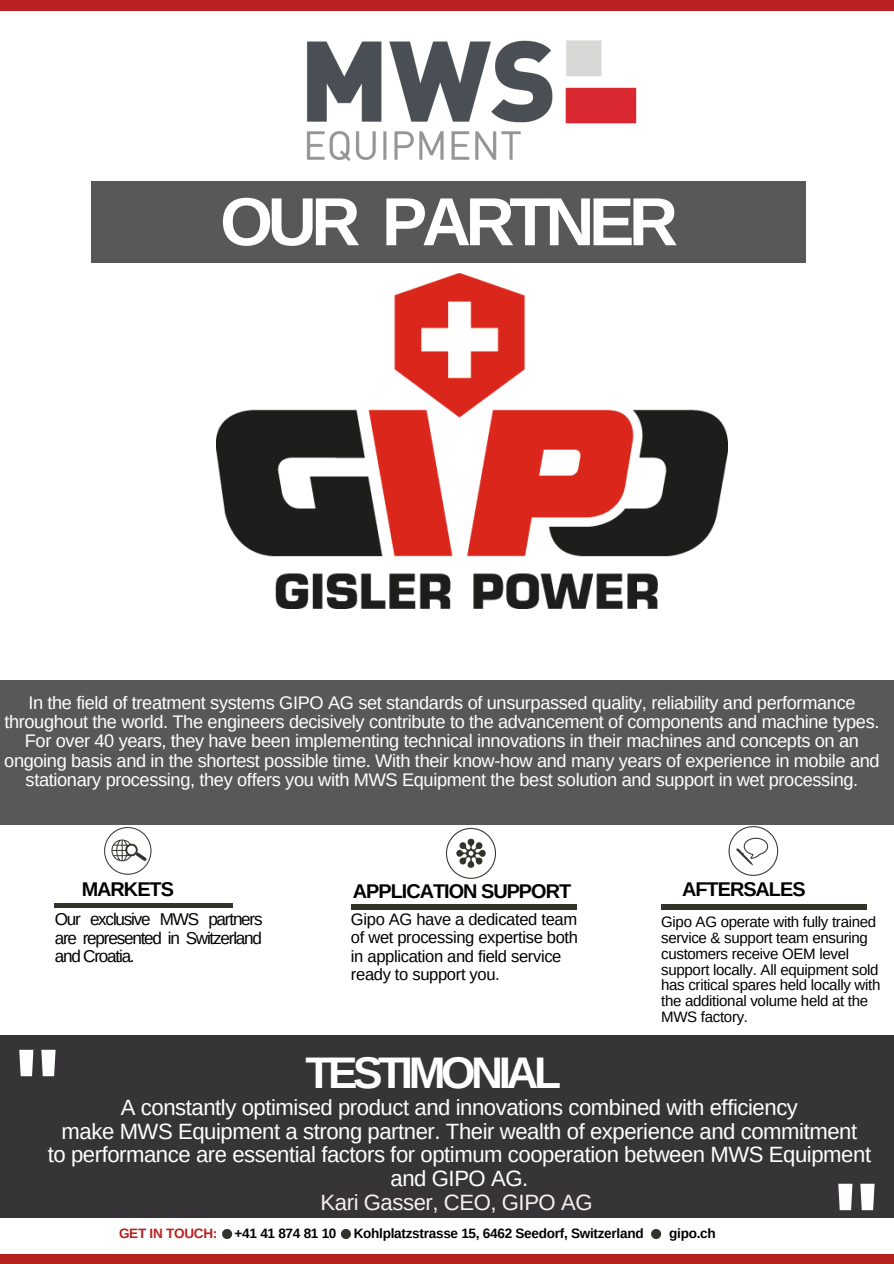
<style>
.page{position:relative;width:894px;height:1264px;background:#fff}
.page>*{position:absolute;margin:0;border:0;box-sizing:border-box;transform-origin:0 0}
.t1{font:700 105.9px "Arimo";color:#fff}
.t2{font:700 67.95px "Arimo";letter-spacing:-.08em;color:#fff}
.t3{font:700 44.25px "Arimo";letter-spacing:-.1em;color:#fff}
.t4{font:22.05px/23.7px "Arimo";letter-spacing:-.02em;color:#fff;text-align:center}
.t5{font:22.05px "Arimo";letter-spacing:-.02em;color:#f8efef}
.t6{font:700 19.8px "Arimo";letter-spacing:-.05em;color:#000}
.t7{font:18.15px/19.4px "Arimo";letter-spacing:-.02em;color:#fff;text-align:center}
.t8{font:17.1px/18px "Arimo";letter-spacing:-.07em;color:#000;text-align:justify}
.t9{font:16.5px/18px "Arimo";letter-spacing:-.02em;color:#000}
.t10{font:15px/15.8px "Arimo";letter-spacing:-.02em;color:#000}
.t11{font:700 13.5px "Arimo";letter-spacing:-.02em;color:#000}
.t12{font:700 13.5px "Arimo";letter-spacing:-.02em;color:#b92020}
</style>
<div class="page">
<div style="left:91px;top:181px;width:714px;height:81px;background:#595859"></div>
<div style="left:0;top:1035px;width:893px;height:182px;background:#373437"></div>
<img style="left:727px;top:824px;width:53px;height:52px">
<img style="left:446px;top:827px;width:50px;height:52px">
<img style="left:104px;top:827px;width:48px;height:47px">
<hr style="left:55px;top:903px;width:178px;height:4px;background:#32332a">
<div style="left:351px;top:904px;width:225px;height:5px;background:#32332a"></div>
<div style="left:661px;top:904px;width:205px;height:5px;background:#32332a"></div>
<div style="left:0;top:1254px;width:893px;height:9px;background:#b92020"></div>
<div style="left:0;top:0;width:893px;height:10px;background:#b92020"></div>
<svg style="left:341px;top:1229px;width:10px;height:9px"></svg>
<svg style="left:651px;top:1229px;width:10px;height:9px"></svg>
<svg style="left:222px;top:1229px;width:10px;height:9px"></svg>
<div style="left:0;top:680px;width:893px;height:144px;background:#595859"></div>
<img style="left:306px;top:40px;width:331px;height:121px">
<img style="left:217px;top:273px;width:510px;height:335px">
<p class="t2" style="left:220px;top:184px;width:459px">OUR PARTNER</p>
<p class="t7" style="left:4px;top:692px;width:876px">In the field of treatment systems GIPO AG set standards of unsurpassed quality, reliability and performance throughout the world. The engineers decisively contribute to the advancement of components and machine types.<br>For over 40 years, they have been implementing technical innovations in their machines and concepts on an ongoing basis and in the shortest possible time. With their know-how and many years of experience in mobile and stationary processing, they offers you with MWS Equipment the best solution and support in wet processing.</p>
<p class="t6" style="left:82px;top:877px;width:94px">MARKETS</p>
<p class="t6" style="left:353px;top:880px;width:220px">APPLICATION SUPPORT</p>
<p class="t6" style="left:682px;top:877px;width:125px">AFTERSALES</p>
<p class="t10" style="left:661px;top:914px;width:221px">Gipo AG operate with fully trained service &amp; support team ensuring customers receive OEM level support locally. All equipment sold has critical spares held locally with the additional volume held at the<br>MWS factory.</p>
<p class="t8" style="left:55px;top:910px;width:209px">Our exclusive MWS partners are represented in Switzerland and Croatia.</p>
<p class="t9" style="left:351px;top:910px;width:228px">Gipo AG have a dedicated team of wet processing expertise both in application and field service ready to support you.</p>
<p class="t1" style="left:12px;top:1026px;width:52px">"</p>
<p class="t3" style="left:305px;top:1047px;width:257px">TESTIMONIAL</p>
<p class="t4" style="left:121px;top:1095px;width:678px">A constantly optimised product and innovations combined with efficiency</p>
<p class="t4" style="left:62px;top:1119px;width:796px">make MWS Equipment a strong partner. Their wealth of experience and commitment</p>
<p class="t4" style="left:48px;top:1142px;width:824px">to performance are essential factors for optimum cooperation between MWS Equipment and GIPO AG.</p>
<p class="t5" style="left:320px;top:1189px;width:273px">Kari Gasser, CEO, GIPO AG</p>
<p class="t1" style="left:831px;top:1160px;width:52px">"</p>
<p class="t12" style="left:119px;top:1225px;width:100px">GET IN TOUCH:</p>
<p class="t11" style="left:234px;top:1225px;width:103px">+41 41 874 81 10</p>
<p class="t11" style="left:353px;top:1225px;width:291px">Kohlplatzstrasse 15, 6462 Seedorf, Switzerland</p>
<p class="t11" style="left:669px;top:1225px;width:48px">gipo.ch</p>
</div>
